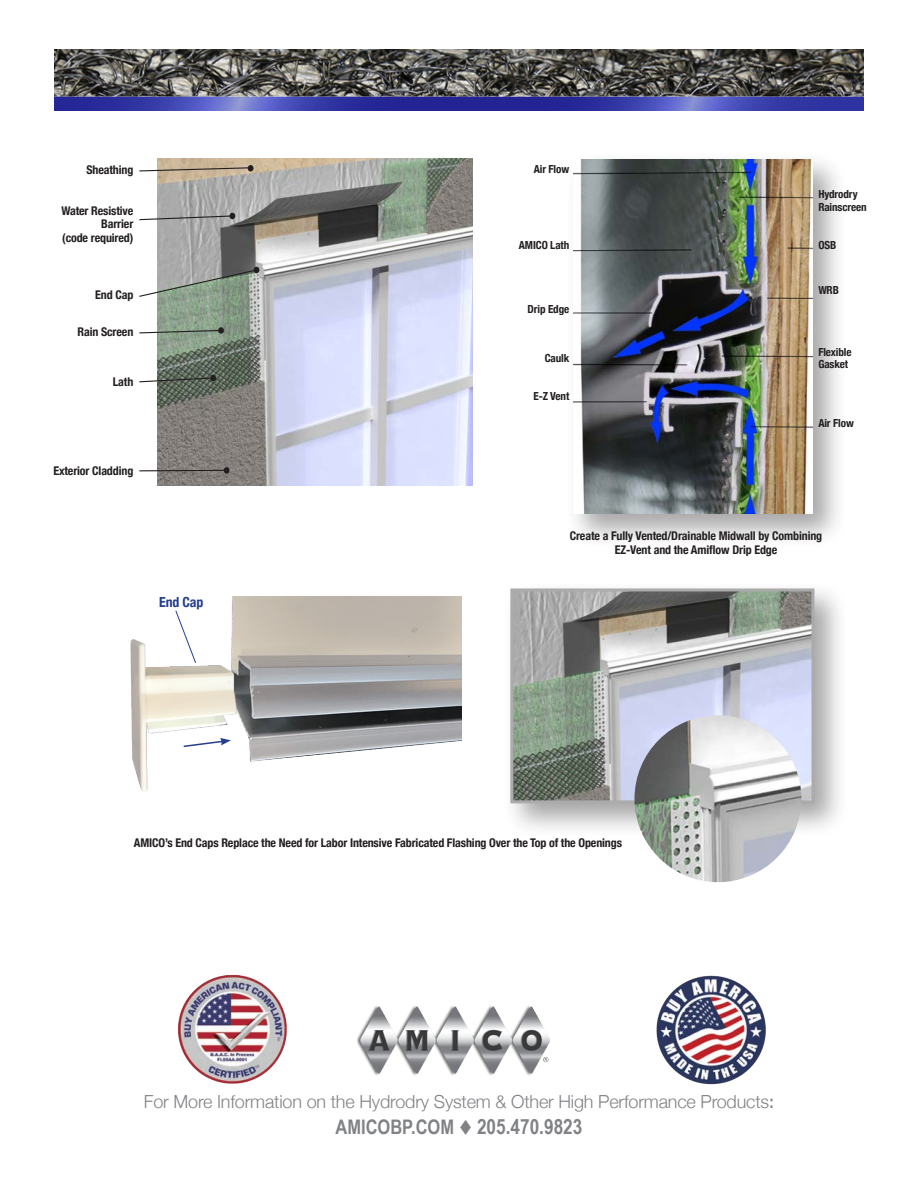
<style>
.page{position:relative;width:918px;height:1188px;background:#fff}
.page>*{position:absolute;margin:0;border:0;box-sizing:border-box;transform-origin:0 0}
.t1{font:700 21px "Arial Narrow";color:#808285}
.Body{font:300 18px "Helvetica Neue";letter-spacing:-.01em;color:#808285}
.Call_Outs{font:700 condensed 13.8px "Helvetica Neue";letter-spacing:-.01em;color:#253f8e}
.Call_Outs-2{font:700 condensed 12px/13.5px "Helvetica Neue";letter-spacing:-.01em;color:#231f20;text-align:center}
.Call_Outs-3{font:700 condensed 11.1px "Helvetica Neue";letter-spacing:-.01em;color:#231f20}
.s1{font-family:"Arial Narrow";font-weight:700}
.s2{font-size:20.1px}
</style>
<div class="page">
<img style="left:54px;top:50px;width:810px;height:23px">
<img style="left:54px;top:73px;width:810px;height:38px">
<img style="left:178px;top:974px;width:109px;height:110px">
<img style="left:656px;top:975px;width:110px;height:110px">
<img style="left:358px;top:1006px;width:192px;height:70px">
<div style="left:565px;top:151px;width:282px;height:398px;background:#231f20;opacity:.4"></div>
<img style="left:573px;top:159px;width:240px;height:355px">
<img style="left:157px;top:159px;width:315px;height:327px">
<svg style="left:139px;top:167px;width:110px;height:5px"></svg>
<svg style="left:139px;top:329px;width:80px;height:5px"></svg>
<svg style="left:139px;top:469px;width:85px;height:3px"></svg>
<div style="left:248px;top:165px;width:6px;height:7px;background:#231f20;border-radius:50%"></div>
<div style="left:224px;top:467px;width:6px;height:7px;background:#231f20;border-radius:50%"></div>
<svg style="left:139px;top:375px;width:77px;height:8px"></svg>
<div style="left:218px;top:327px;width:6px;height:7px;background:#231f20;border-radius:50%"></div>
<svg style="left:139px;top:267px;width:120px;height:31px;background:#9fa79e"></svg>
<svg style="left:139px;top:213px;width:96px;height:8px"></svg>
<div style="left:503px;top:581px;width:346px;height:257px;background:#231f20;opacity:.4"></div>
<svg style="left:509px;top:587px;width:307px;height:218px;background:#a2a6a8"></svg>
<img style="left:634px;top:715px;width:167px;height:167px;border-radius:83px">
<img style="left:130px;top:596px;width:332px;height:195px">
<svg style="left:175px;top:610px;width:22px;height:54px"></svg>
<svg style="left:182px;top:738px;width:49px;height:10px"></svg>
<p class="Call_Outs-2" style="left:86px;top:162px;width:49px">Sheathing</p>
<p class="Call_Outs-2" style="left:61px;top:203px;width:74px">Water Resistive</p>
<p class="Call_Outs-2" style="left:62px;top:216px;width:73px;text-align:right">Barrier<br>(code required)</p>
<p class="Call_Outs-2" style="left:95px;top:287px;width:40px">End Cap</p>
<p class="Call_Outs-2" style="left:78px;top:324px;width:57px">Rain Screen</p>
<p class="Call_Outs-2" style="left:113px;top:374px;width:22px">Lath</p>
<p class="Call_Outs-2" style="left:53px;top:463px;width:81px">Exterior Cladding</p>
<p class="Call_Outs" style="left:159px;top:591px;width:46px">End Cap</p>
<p class="Call_Outs-3" style="left:534px;top:160px;width:37px">Air Flow</p>
<p class="Call_Outs-3" style="left:519px;top:236px;width:52px">AMICO Lath</p>
<p class="Call_Outs-3" style="left:528px;top:300px;width:43px">Drip Edge</p>
<p class="Call_Outs-3" style="left:545px;top:349px;width:26px">Caulk</p>
<p class="Call_Outs-3" style="left:533px;top:387px;width:37px">E-Z Vent</p>
<p class="Call_Outs-3" style="left:818px;top:185px;width:41px">Hydrodry</p>
<p class="Call_Outs-3" style="left:818px;top:198px;width:50px">Rainscreen</p>
<p class="Call_Outs-3" style="left:818px;top:236px;width:19px">OSB</p>
<p class="Call_Outs-3" style="left:818px;top:281px;width:22px">WRB</p>
<p class="Call_Outs-3" style="left:818px;top:343px;width:35px">Flexible</p>
<p class="Call_Outs-3" style="left:818px;top:355px;width:31px">Gasket</p>
<p class="Call_Outs-3" style="left:818px;top:414px;width:37px">Air Flow</p>
<p class="Call_Outs-2" style="left:570px;top:529px;width:254px">Create a Fully Vented/Drainable Midwall by Combining<br>EZ-Vent and the Amiflow Drip Edge</p>
<p class="Call_Outs-2" style="left:134px;top:835px;width:490px">AMICO’s End Caps Replace the Need for Labor Intensive Fabricated Flashing Over the Top of the Openings</p>
<p class="Body" style="left:144px;top:1087px;width:632px">For More Information on the Hydrodry System &amp; Other High Performance Products<span class="s1">:</span></p>
<p class="t1" style="left:336px;top:1111px;width:248px"><span class="s2">AMICOBP.COM</span> ▼ 205.470.9823</p>
</div>
